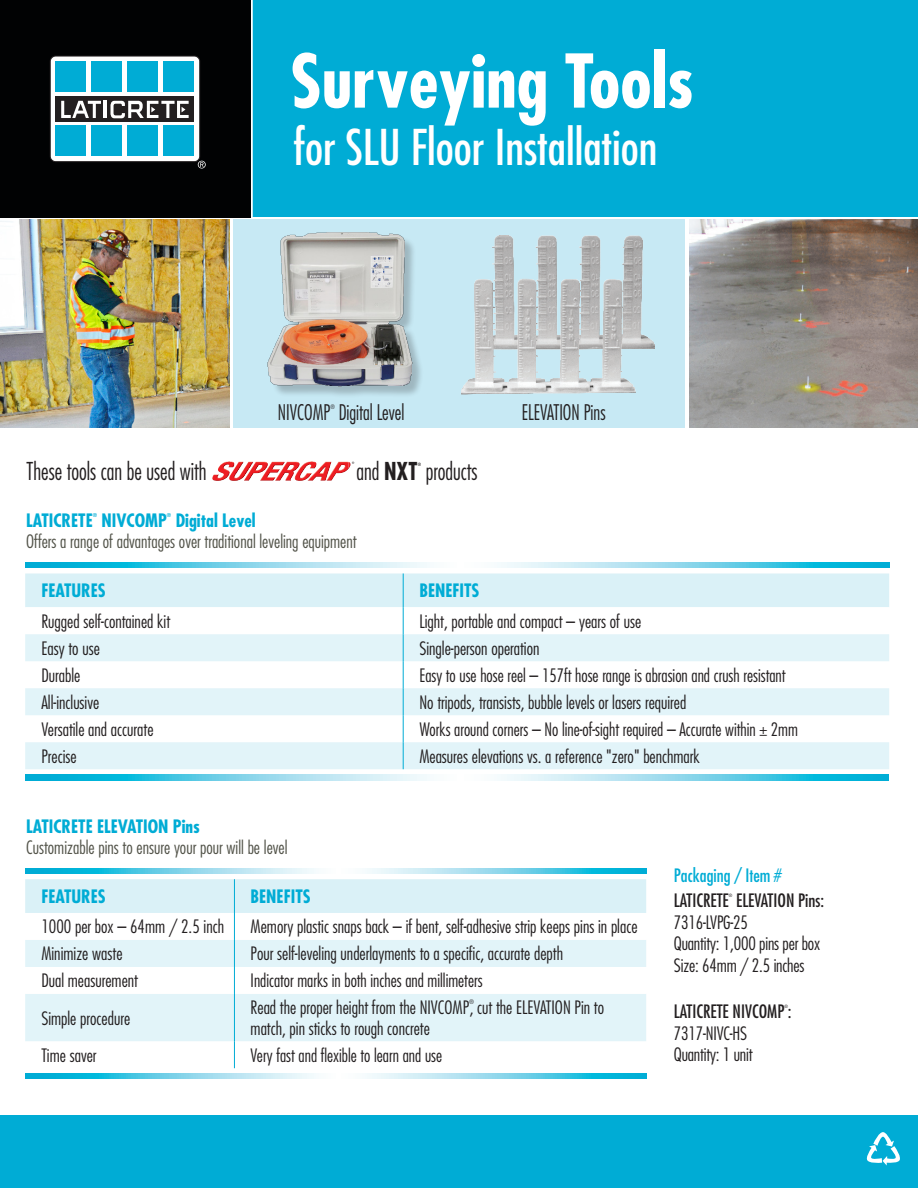
<style>
.page{position:relative;width:918px;height:1188px;background:#fff}
.page>*{position:absolute;margin:0;border:0;box-sizing:border-box;transform-origin:0 0}
.t1{font:700 condensed 72px "Futura";color:#fff}
.t2{font:condensed 48px "Futura";color:#fff}
.Features_Benies___te{font:300 condensed 24px "Futura";color:#231f20;scale:.91 1}
.Features_Benies___te-2{font:300 condensed 21px "Futura";color:#231f20;scale:.91 1}
.Features_Benies___te-3{font:300 condensed 18px "Futura";color:#231f20}
.t3{font:300 condensed 18px/21px "Futura";color:#525349}
.t4{font:condensed 18px/24.6px "Futura";color:#231f20}
.Features_Benies{font:700 condensed 18px "Futura";color:#00acd5}
.Features_Benies___te-4{font:300 condensed 6.15px "Futura";color:#231f20}
.Features_Benies___te-5{font:300 condensed 6.15px "Futura";color:#231f20;scale:.91 1}
.t5{font:700 condensed 5.25px "Futura";color:#00acd5}
.t6{font:condensed 4.35px "Futura";color:#231f20}
.Features_Benies___te-6{font:700 condensed 4.35px "Futura";color:#231f20;scale:.91 1}
.s1{font-weight:700}
.s2{font-weight:700;color:#00acd5}
.s3{color:#00acd5}
</style>
<div class="page">
<div style="left:253px;top:0;width:665px;height:217px;background:#00acd5"></div>
<div style="left:233px;top:219px;width:452px;height:209px;background:#c7e9f4"></div>
<img style="left:0;top:219px;width:230px;height:209px">
<img style="left:689px;top:219px;width:229px;height:209px">
<div style="left:0;top:0;width:250px;height:217px;background:#010203"></div>
<div style="left:50px;top:56px;width:150px;height:106px;background:#fff;border-radius:5px"></div>
<div style="left:50px;top:56px;width:150px;height:106px;border:1px solid #231f20;border-radius:5px"></div>
<div style="left:56px;top:126px;width:30px;height:30px;background:#00acd5"></div>
<div style="left:92px;top:126px;width:30px;height:30px;background:#00acd5"></div>
<div style="left:128px;top:126px;width:30px;height:30px;background:#00acd5"></div>
<div style="left:164px;top:126px;width:30px;height:30px;background:#00acd5"></div>
<div style="left:56px;top:96px;width:138px;height:26px;background:#231f20"></div>
<hr style="left:103px;top:101px;width:4px;height:17px;background:#fff">
<svg style="left:61px;top:101px;width:40px;height:17px"></svg>
<svg style="left:110px;top:101px;width:79px;height:17px"></svg>
<div style="left:56px;top:62px;width:30px;height:30px;background:#00acd5"></div>
<div style="left:92px;top:62px;width:30px;height:30px;background:#00acd5"></div>
<div style="left:128px;top:62px;width:30px;height:30px;background:#00acd5"></div>
<div style="left:164px;top:62px;width:30px;height:30px;background:#00acd5"></div>
<svg style="left:198px;top:161px;width:8px;height:8px"></svg>
<svg style="left:25px;top:574px;width:864px;height:195px"></svg>
<svg style="left:25px;top:563px;width:864px;height:5px;background:#7ed5ea"></svg>
<svg style="left:25px;top:775px;width:864px;height:5px;background:#7ed5ea"></svg>
<div style="left:25px;top:994px;width:621px;height:47px;background:#e2f4f9"></div>
<svg style="left:25px;top:879px;width:621px;height:115px"></svg>
<hr style="left:234px;top:994px;width:1px;height:47px;background:#00acd5">
<svg style="left:234px;top:1041px;width:1px;height:27px"></svg>
<svg style="left:25px;top:868px;width:621px;height:5px;background:#7ed5ea"></svg>
<svg style="left:25px;top:1074px;width:621px;height:5px;background:#7ed5ea"></svg>
<img style="left:212px;top:461px;width:105px;height:20px">
<svg style="left:349px;top:462px;width:5px;height:6px"></svg>
<img style="left:492px;top:235px;width:163px;height:114px">
<img style="left:462px;top:273px;width:173px;height:122px">
<div style="left:270px;top:234px;width:154px;height:165px;background:#231f20;opacity:.25"></div>
<img style="left:267px;top:232px;width:150px;height:155px">
<div style="left:0;top:1115px;width:918px;height:73px;background:#00acd5"></div>
<svg style="left:866px;top:1132px;width:34px;height:34px"></svg>
<p class="t1" style="left:290px;top:36px;width:405px">Surveying Tools</p>
<p class="t2" style="left:293px;top:119px;width:366px">for SLU Floor Installation</p>
<p class="Features_Benies___te-2" style="left:278px;top:400px;width:141px">NIVCOMP Digital Level</p>
<p class="Features_Benies___te-5" style="left:330px;top:403px;width:6px">®</p>
<p class="Features_Benies___te-2" style="left:522px;top:400px;width:94px">ELEVATION Pins</p>
<p class="Features_Benies___te" style="left:27px;top:457px;width:199px">These tools can be used with</p>
<p class="Features_Benies___te" style="left:357px;top:457px;width:135px">and <span class="s1">NXT</span> products</p>
<p class="Features_Benies___te-6" style="left:418px;top:461px;width:5px">®</p>
<p class="t3" style="left:26px;top:510px;width:332px;text-indent:149px"><span class="s2">Digital Level<br></span>Offers a range of advantages over traditional leveling equipment</p>
<p class="Features_Benies" style="left:26px;top:509px;width:68px">LATICRETE</p>
<p class="t5" style="left:93px;top:512px;width:6px">®</p>
<p class="Features_Benies" style="left:102px;top:509px;width:67px">NIVCOMP</p>
<p class="t5" style="left:167px;top:512px;width:6px">®</p>
<p class="Features_Benies" style="left:41px;top:580px;width:66px">FEATURES</p>
<p class="Features_Benies" style="left:419px;top:580px;width:62px">BENEFITS</p>
<p class="Features_Benies___te-3" style="left:41px;top:610px;width:130px">Rugged self-contained kit</p>
<p class="Features_Benies___te-3" style="left:419px;top:610px;width:223px">Light, portable and compact – years of use</p>
<p class="Features_Benies___te-3" style="left:41px;top:637px;width:60px">Easy to use</p>
<p class="Features_Benies___te-3" style="left:419px;top:637px;width:122px">Single-person operation</p>
<p class="Features_Benies___te-3" style="left:41px;top:664px;width:40px">Durable</p>
<p class="Features_Benies___te-3" style="left:419px;top:664px;width:368px">Easy to use hose reel – 157ft hose range is abrasion and crush resistant</p>
<p class="Features_Benies___te-3" style="left:41px;top:691px;width:59px">All-inclusive</p>
<p class="Features_Benies___te-3" style="left:419px;top:691px;width:268px">No tripods, transists, bubble levels or lasers required</p>
<p class="Features_Benies___te-3" style="left:41px;top:718px;width:114px">Versatile and accurate</p>
<p class="Features_Benies___te-3" style="left:419px;top:718px;width:380px">Works around corners – No line-of-sight required – Accurate within ± 2mm</p>
<p class="Features_Benies___te-3" style="left:41px;top:745px;width:37px">Precise</p>
<p class="Features_Benies___te-3" style="left:419px;top:745px;width:282px">Measures elevations vs. a reference "zero" benchmark</p>
<p class="t3" style="left:26px;top:815px;width:263px"><span class="s2">LATICRETE ELEVATION Pins<br></span>Customizable pins to ensure your pour will be level</p>
<p class="Features_Benies" style="left:41px;top:885px;width:66px">FEATURES</p>
<p class="Features_Benies" style="left:251px;top:885px;width:62px">BENEFITS</p>
<p class="Features_Benies___te-3" style="left:41px;top:916px;width:184px">1000 per box – 64mm / 2.5 inch</p>
<p class="Features_Benies___te-3" style="left:251px;top:916px;width:388px">Memory plastic snaps back – if bent, self-adhesive strip keeps pins in place</p>
<p class="Features_Benies___te-3" style="left:41px;top:943px;width:83px">Minimize waste</p>
<p class="Features_Benies___te-3" style="left:251px;top:943px;width:314px">Pour self-leveling underlayments to a specific, accurate depth</p>
<p class="Features_Benies___te-3" style="left:41px;top:970px;width:98px">Dual measurement</p>
<p class="Features_Benies___te-3" style="left:251px;top:970px;width:233px">Indicator marks in both inches and millimeters</p>
<p class="Features_Benies___te-3" style="left:41px;top:1007px;width:90px">Simple procedure</p>
<p class="Features_Benies___te-3" style="left:251px;top:997px;width:355px">Read the proper height from the NIVCOMP, cut the ELEVATION Pin to</p>
<p class="Features_Benies___te-4" style="left:469px;top:998px;width:6px">®</p>
<p class="Features_Benies___te-3" style="left:251px;top:1018px;width:181px">match, pin sticks to rough concrete</p>
<p class="Features_Benies___te-3" style="left:41px;top:1044px;width:57px">Time saver</p>
<p class="Features_Benies___te-3" style="left:251px;top:1044px;width:193px">Very fast and flexible to learn and use</p>
<p class="t4" style="left:674px;top:863px;width:152px"><span class="s3">Packaging / Item #<br></span>LATICRETE ELEVATION Pins:</p>
<p class="t6" style="left:729px;top:893px;width:5px">®</p>
<p class="Features_Benies___te-3" style="left:674px;top:911px;width:76px">7316-LVPG-25</p>
<p class="Features_Benies___te-3" style="left:674px;top:933px;width:148px">Quantity: 1,000 pins per box</p>
<p class="Features_Benies___te-3" style="left:674px;top:954px;width:132px">Size: 64mm / 2.5 inches</p>
<p class="t4" style="left:674px;top:999px;width:119px">LATICRETE NIVCOMP :</p>
<p class="t6" style="left:784px;top:1004px;width:5px">®</p>
<p class="Features_Benies___te-3" style="left:674px;top:1022px;width:75px">7317-NIVC-HS</p>
<p class="Features_Benies___te-3" style="left:674px;top:1044px;width:80px">Quantity: 1 unit</p>
</div>
